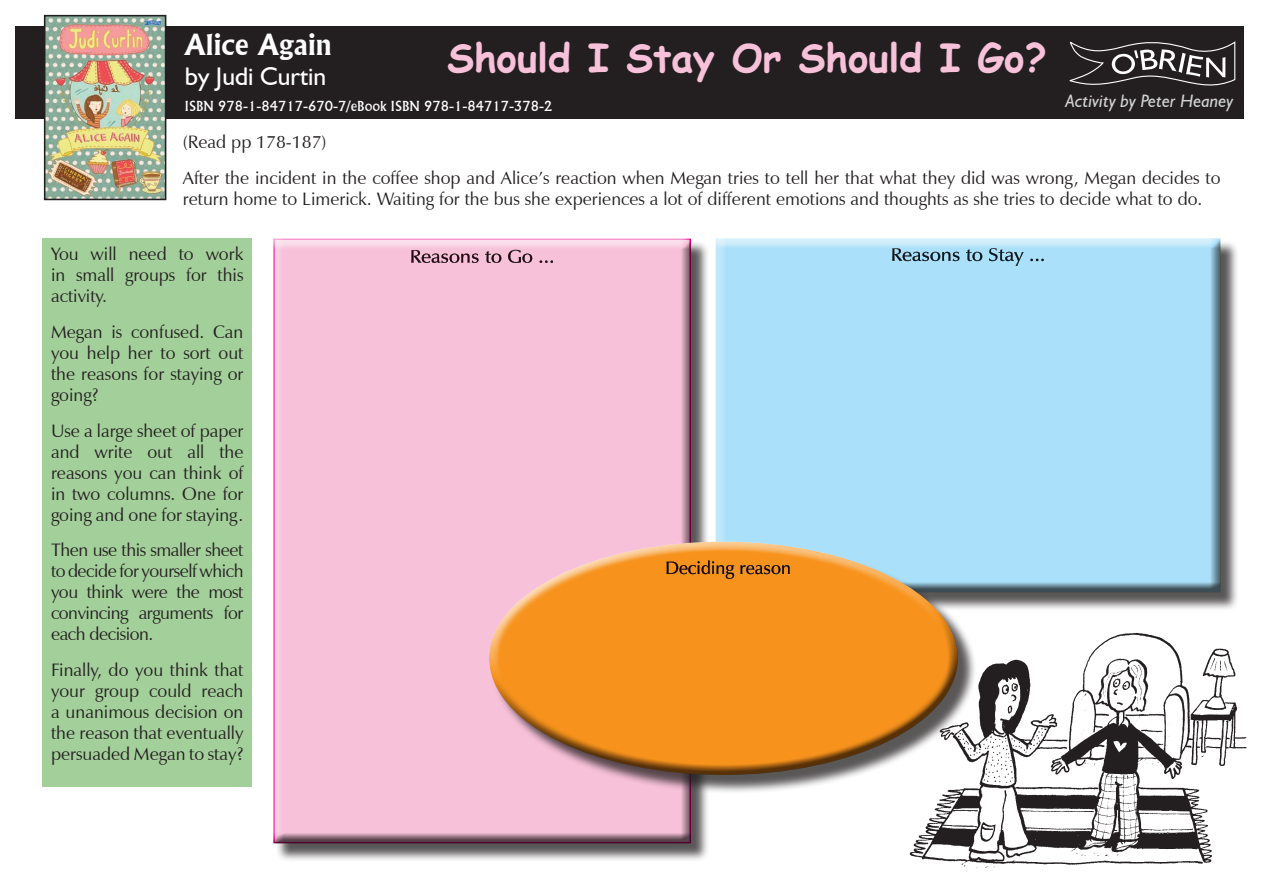
<style>
.page{position:relative;width:1263px;height:893px;background:#fff}
.page>*{position:absolute;margin:0;border:0;box-sizing:border-box;transform-origin:0 0}
.Activity_name{font:700 39px "Comic Sans MS";color:#f7c1d9}
.P1_Heading{font:700 28.5px "Flareserif 821 BT";color:#fff}
.P1_Author{font:25.5px "Humanist 521 BT";color:#fff}
.Body_Text{font:18px/21px "Zapf Humanist 601 BT";color:#231f20;text-align:justify}
.P1_Guide_author{font:italic 18px "Humanist 521 BT";color:#d1d2d4}
.isbn{font:13.5px "Flareserif 821 BT";color:#fff}
</style>
<div class="page">
<div style="left:275px;top:241px;width:435px;height:621px;background:#231f20;opacity:.75"></div>
<div style="left:273px;top:238px;width:418px;height:606px;background:#231f20;opacity:.75"></div>
<div style="left:718px;top:240px;width:521px;height:371px;background:#231f20;opacity:.75"></div>
<div style="left:715px;top:238px;width:506px;height:354px;background:#231f20;opacity:.75"></div>
<div style="left:43px;top:238px;width:209px;height:549px;background:#a3cf9a"></div>
<div style="left:491px;top:544px;width:485px;height:250px;background:#231f20;opacity:.75"></div>
<div style="left:488px;top:540px;width:468px;height:154px;background:#fff;opacity:.75"></div>
<div style="left:489px;top:609px;width:470px;height:166px;background:#231f20;opacity:.75"></div>
<img style="left:905px;top:583px;width:342px;height:286px">
<div style="left:15px;top:26px;width:1229px;height:93px;background:#231f20"></div>
<img style="left:47px;top:18px;width:116px;height:179px">
<div style="left:44px;top:15px;width:122px;height:185px;border:2px solid #231f20"></div>
<svg style="left:1070px;top:41px;width:165px;height:45px"></svg>
<p class="P1_Heading" style="left:185px;top:27px;width:148px">Alice Again</p>
<p class="P1_Author" style="left:185px;top:61px;width:143px">by Judi Curtin</p>
<p class="isbn" style="left:185px;top:98px;width:369px">ISBN 978-1-84717-670-7/eBook ISBN 978-1-84717-378-2</p>
<p class="P1_Guide_author" style="left:1065px;top:89px;width:170px">Activity by Peter Heaney</p>
<p class="Activity_name" style="left:447px;top:29px;width:601px">Should I Stay Or Should I Go?</p>
<p class="Body_Text" style="left:183px;top:132px;width:145px">(Read pp 178-187)</p>
<p class="Body_Text" style="left:183px;top:167px;width:1039px">After the incident in the coffee shop and Alice’s reaction when Megan tries to tell her that what they did was wrong, Megan decides to return home to Limerick. Waiting for the bus she experiences a lot of different emotions and thoughts as she tries to decide what to do.</p>
<p class="Body_Text" style="left:51px;top:244px;width:194px">You will need to work in small groups for this activity.</p>
<p class="Body_Text" style="left:51px;top:321px;width:194px">Megan is confused. Can you help her to sort out the reasons for staying or going?</p>
<p class="Body_Text" style="left:51px;top:420px;width:194px">Use a large sheet of paper and write out all the reasons you can think of in two columns. One for going and one for staying.</p>
<p class="Body_Text" style="left:51px;top:540px;width:194px">Then use this smaller sheet to decide for yourself which you think were the most convincing arguments for each decision.</p>
<p class="Body_Text" style="left:51px;top:659px;width:194px">Finally, do you think that your group could reach a unanimous decision on the reason that eventually persuaded Megan to stay?</p>
</div>
